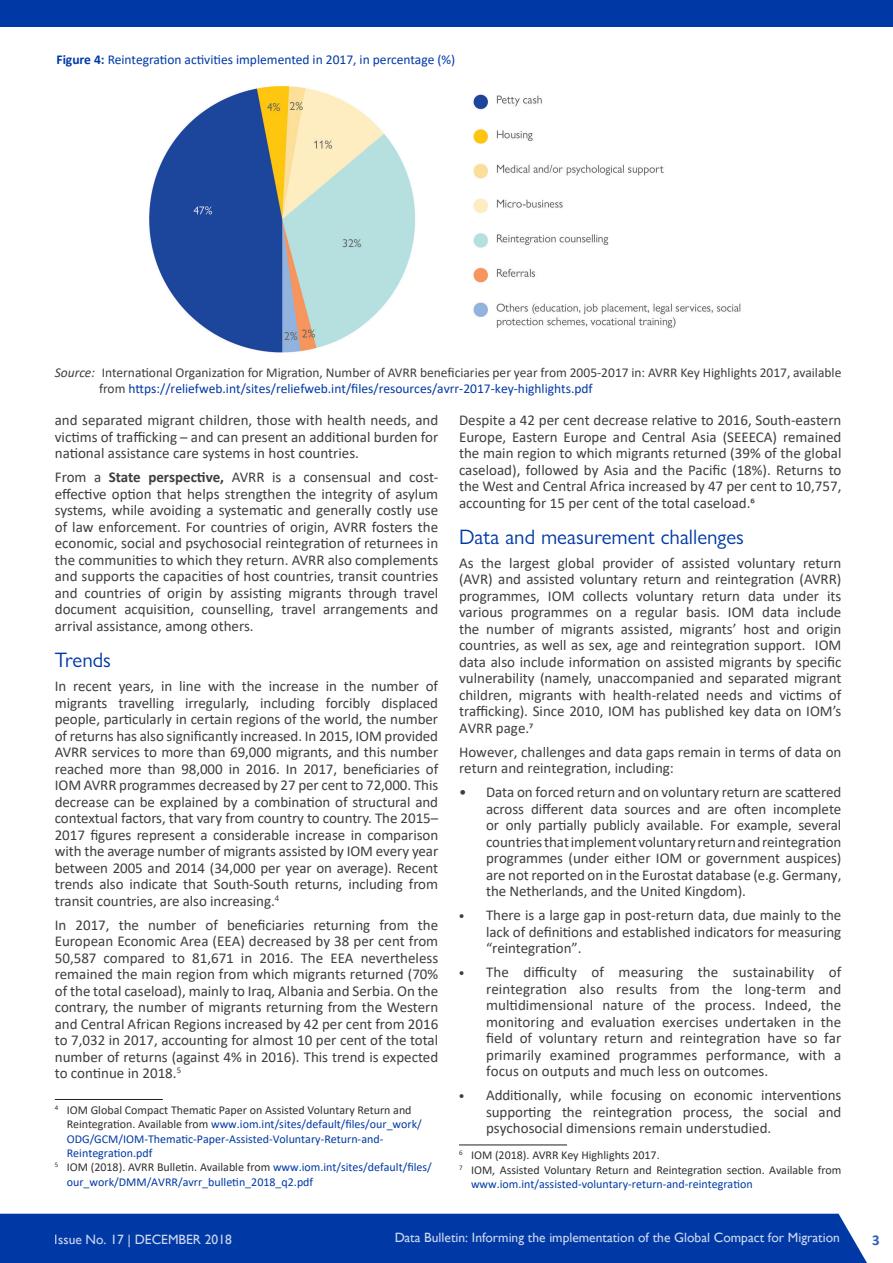
<style>
.page{position:relative;width:893px;height:1263px;background:#fff}
.page>*{position:absolute;margin:0;border:0;box-sizing:border-box;transform-origin:0 0}
.Body{font:21px "Gill Sans Nova";color:#0039a6}
.Main_Heading_1{font:15px/16.5px "Calibri";color:#3e3e3f;text-align:justify}
.Body-2{font:15px/16.5px "Calibri";color:#3e3e3f;text-align:justify}
.t1{font:700 15px "Calibri";color:#0039a6}
.Main_Heading_1-2{font:13.5px/16.2px "Calibri";color:#3e3e3f}
.t2{font:13.5px "Gill Sans";color:#fff}
.Main_Heading_1-3{font:13.5px "Calibri";color:#0039a6}
.Main_Heading_1-4{font:italic 13.5px "Calibri";color:#3e3e3f}
.Footnotes{font:12px/14.4px "Calibri";color:#0039a6}
.Footnotes-2{font:12px/14.4px "Calibri";color:#312f30}
.s1{font-weight:700}
.s2{color:#0039a6}
.s3{color:#312f30}
.s4{font-family:"Myriad Hebrew";font-weight:700}
</style>
<div class="page">
<div style="left:0;top:1214px;width:867px;height:49px;background:#0039a6"></div>
<div style="left:0;top:0;width:893px;height:27px;background:#0039a6"></div>
<hr style="left:55px;top:1099px;width:108px;height:1px;background:#231f20">
<hr style="left:459px;top:1144px;width:108px;height:1px;background:#231f20">
<img style="left:149px;top:86px;width:592px;height:267px">
<p class="Main_Heading_1-3" style="left:56px;top:50px;width:400px"><span class="s1">Figure 4:</span> Reintegration activities implemented in 2017, in percentage (%)</p>
<p class="Main_Heading_1-4" style="left:55px;top:363px;width:42px">Source:</p>
<p class="Main_Heading_1-2" style="left:99px;top:364px;width:744px">International Organization for Migration, Number of AVRR beneficiaries per year from 2005-2017 in: AVRR Key Highlights 2017, available from <span class="s2">https://reliefweb.int/sites/reliefweb.int/files/resources/avrr-2017-key-highlights.pdf</span></p>
<p class="Main_Heading_1" style="left:55px;top:412px;width:385px">and separated migrant children, those with health needs, and victims of trafficking – and can present an additional burden for national assistance care systems in host countries.</p>
<p class="Main_Heading_1" style="left:55px;top:469px;width:385px">From a <span class="s1">State perspective,</span> AVRR is a consensual and cost&shy;effective option that helps strengthen the integrity of asylum systems, while avoiding a systematic and generally costly use of law enforcement. For countries of origin, AVRR fosters the economic, social and psychosocial reintegration of returnees in the communities to which they return. AVRR also complements and supports the capacities of host countries, transit countries and countries of origin by assisting migrants through travel document acquisition, counselling, travel arrangements and arrival assistance, among others.</p>
<p class="Body" style="left:55px;top:647px;width:58px">Trends</p>
<p class="Main_Heading_1" style="left:55px;top:677px;width:385px">In recent years, in line with the increase in the number of migrants travelling irregularly, including forcibly displaced people, particularly in certain regions of the world, the number of returns has also significantly increased. In 2015, IOM provided AVRR services to more than 69,000 migrants, and this number reached more than 98,000 in 2016. In 2017, beneficiaries of IOM AVRR programmes decreased by 27 per cent to 72,000. This decrease can be explained by a combination of structural and contextual factors, that vary from country to country. The 2015– 2017 figures represent a considerable increase in comparison with the average number of migrants assisted by IOM every year between 2005 and 2014 (34,000 per year on average). Recent trends also indicate that South-South returns, including from transit countries, are also increasing.<sup>4</sup></p>
<p class="Main_Heading_1" style="left:55px;top:916px;width:385px">In 2017, the number of beneficiaries returning from the European Economic Area (EEA) decreased by 38 per cent from 50,587 compared to 81,671 in 2016. The EEA nevertheless remained the main region from which migrants returned (70% of the total caseload), mainly to Iraq, Albania and Serbia. On the contrary, the number of migrants returning from the Western and Central African Regions increased by 42 per cent from 2016 to 7,032 in 2017, accounting for almost 10 per cent of the total number of returns (against 4% in 2016). This trend is expected to continue in 2018.<sup>5</sup></p>
<p class="Footnotes" style="left:67px;top:1102px;width:357px;text-indent:-12px"><sup>4</sup> <span class="s3">IOM Global Compact Thematic Paper on Assisted Voluntary Return and Reintegration. Available from</span> www.iom.int/sites/default/files/our_work/ ODG/GCM/IOM-Thematic-Paper-Assisted-Voluntary-Return-and-Reintegration.pdf</p>
<p class="Footnotes" style="left:67px;top:1160px;width:366px;text-indent:-12px"><sup>5</sup> <span class="s3">IOM (2018). AVRR Bulletin. Available from</span> www.iom.int/sites/default/files/ our_work/DMM/AVRR/avrr_bulletin_2018_q2.pdf</p>
<p class="Main_Heading_1" style="left:459px;top:412px;width:384px">Despite a 42 per cent decrease relative to 2016, South-eastern Europe, Eastern Europe and Central Asia (SEEECA) remained the main region to which migrants returned (39% of the global caseload), followed by Asia and the Pacific (18%). Returns to the West and Central Africa increased by 47 per cent to 10,757, accounting for 15 per cent of the total caseload.6</p>
<p class="Body" style="left:459px;top:524px;width:286px">Data and measurement challenges</p>
<p class="Body-2" style="left:459px;top:554px;width:384px">As the largest global provider of assisted voluntary return (AVR) and assisted voluntary return and reintegration (AVRR) programmes, IOM collects voluntary return data under its various programmes on a regular basis. IOM data include the number of migrants assisted, migrants’ host and origin countries, as well as sex, age and reintegration support. IOM data also include information on assisted migrants by specific vulnerability (namely, unaccompanied and separated migrant children, migrants with health-related needs and victims of trafficking). Since 2010, IOM has published key data on IOM’s AVRR page.7</p>
<p class="Body-2" style="left:459px;top:743px;width:384px">However, challenges and data gaps remain in terms of data on return and reintegration, including:</p>
<p class="Main_Heading_1" style="left:486px;top:784px;width:357px;text-indent:-27px">• Data on forced return and on voluntary return are scattered across different data sources and are often incomplete or only partially publicly available. For example, several countries that implement voluntary return and reintegration programmes (under either IOM or government auspices) are not reported on in the Eurostat database (e.g. Germany, the Netherlands, and the United Kingdom).</p>
<p class="Main_Heading_1" style="left:486px;top:907px;width:357px;text-indent:-27px"><span class="s4">•</span> There is a large gap in post-return data, due mainly to the lack of definitions and established indicators for measuring “reintegration”.</p>
<p class="Main_Heading_1" style="left:486px;top:964px;width:357px;text-indent:-27px"><span class="s4">•</span> The difficulty of measuring the sustainability of reintegration also results from the long-term and multidimensional nature of the process. Indeed, the monitoring and evaluation exercises undertaken in the field of voluntary return and reintegration have so far primarily examined programmes performance, with a focus on outputs and much less on outcomes.</p>
<p class="Main_Heading_1" style="left:486px;top:1087px;width:357px;text-indent:-27px"><span class="s4">•</span> Additionally, while focusing on economic interventions supporting the reintegration process, the social and psychosocial dimensions remain understudied.</p>
<p class="Footnotes-2" style="left:459px;top:1148px;width:202px"><sup>6</sup> IOM (2018). AVRR Key Highlights 2017.</p>
<p class="Footnotes-2" style="left:471px;top:1162px;width:372px;text-indent:-12px"><sup>7</sup> IOM, Assisted Voluntary Return and Reintegration section. Available from <span class="s2">www.iom.int/assisted-voluntary-return-and-reintegration</span></p>
<p class="t2" style="left:55px;top:1232px;width:178px">Issue No. 17 | DECEMBER 2018</p>
<p class="t2" style="left:394px;top:1230px;width:447px">Data Bulletin: Informing the implementation of the Global Compact for Migration</p>
<p class="t1" style="left:872px;top:1230px;width:9px">3</p>
</div>
